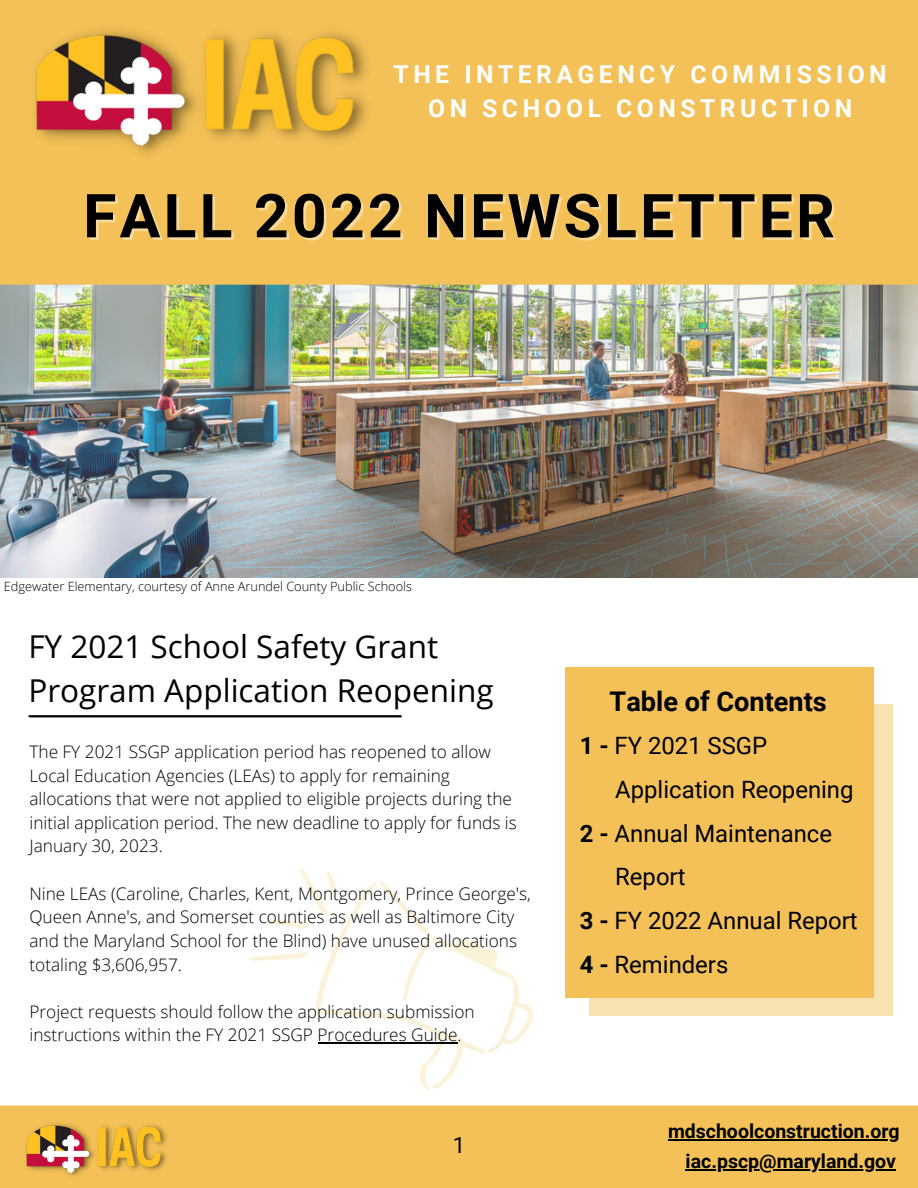
<style>
.page{position:relative;width:918px;height:1188px;background:#fff}
.page>*{position:absolute;margin:0;border:0;box-sizing:border-box;transform-origin:0 0}
.t1{font:700 60.6px "Roboto";letter-spacing:.055em;color:#000}
.t2{font:31.5px/43.8px "Open Sans";color:#000}
.t3{font:700 27.15px "Roboto";color:#000}
.t4{font:700 24.75px/34.3px "Roboto";letter-spacing:.18em;color:#fff;text-align:center}
.t5{font:23.85px "Roboto";color:#000}
.t6{font:22.35px "Roboto";color:#000}
.t7{font:700 19.5px/30.2px "Roboto";color:#000;text-align:right}
.t8{font:300 17.25px/23.7px "Open Sans";color:#000}
.t9{font:300 12.75px "Open Sans";color:#000}
.s1{font-weight:700}
</style>
<div class="page">
<img style="left:0;top:285px;width:918px;height:292px">
<div style="left:0;top:0;width:918px;height:285px;background:#f3c157"></div>
<img style="left:28px;top:20px;width:347px;height:143px">
<div style="left:0;top:1106px;width:918px;height:82px;background:#f3c157"></div>
<img style="left:23px;top:1120px;width:146px;height:61px">
<div style="left:589px;top:704px;width:304px;height:312px;background:#f9e2b2"></div>
<div style="left:565px;top:667px;width:308px;height:331px;background:#f3c157"></div>
<hr style="left:30px;top:715px;width:371px;height:2px;background:#000">
<svg style="left:250px;top:868px;width:284px;height:222px"></svg>
<hr style="left:668px;top:1139px;width:232px;height:2px;background:#000">
<hr style="left:686px;top:1170px;width:210px;height:1px;background:#000">
<hr style="left:318px;top:1043px;width:140px;height:1px;background:#000">
<h3 class="t4" style="left:394px;top:57px;width:495px">THE INTERAGENCY COMMISSION<br>ON SCHOOL CONSTRUCTION</h3>
<h1 class="t1" style="left:83px;top:181px;width:753px">FALL 2022 NEWSLETTER</h1>
<p class="t9" style="left:4px;top:577px;width:410px">Edgewater Elementary, courtesy of Anne Arundel County Public Schools</p>
<h2 class="t2" style="left:28px;top:624px;width:467px">FY 2021 School Safety Grant<br>Program Application Reopening</h2>
<p class="t8" style="left:29px;top:739px;width:489px">The FY 2021 SSGP application period has reopened to allow Local Education Agencies (LEAs) to apply for remaining allocations that were not applied to eligible projects during the initial application period. The new deadline to apply for funds is January 30, 2023.</p>
<p class="t8" style="left:29px;top:881px;width:503px">Nine LEAs (Caroline, Charles, Kent, Montgomery, Prince George's, Queen Anne's, and Somerset counties as well as Baltimore City and the Maryland School for the Blind) have unused allocations totaling $3,606,957.</p>
<p class="t8" style="left:29px;top:999px;width:447px">Project requests should follow the application submission instructions within the FY 2021 SSGP Procedures Guide.</p>
<p class="t6" style="left:453px;top:1132px;width:14px">1</p>
<h3 class="t3" style="left:610px;top:686px;width:219px">Table of Contents</h3>
<h3 class="t5" style="left:580px;top:732px;width:189px"><span class="s1">1 -</span> FY 2021 SSGP</h3>
<h3 class="t5" style="left:615px;top:776px;width:240px">Application Reopening</h3>
<h3 class="t5" style="left:580px;top:820px;width:254px"><span class="s1">2 -</span> Annual Maintenance</h3>
<h3 class="t5" style="left:615px;top:863px;width:72px">Report</h3>
<h3 class="t5" style="left:580px;top:907px;width:279px"><span class="s1">3 -</span> FY 2022 Annual Report</h3>
<h3 class="t5" style="left:580px;top:951px;width:150px"><span class="s1">4 -</span> Reminders</h3>
<p class="t7" style="left:668px;top:1117px;width:233px">mdschoolconstruction.org iac.pscp@maryland.gov</p>
</div>
